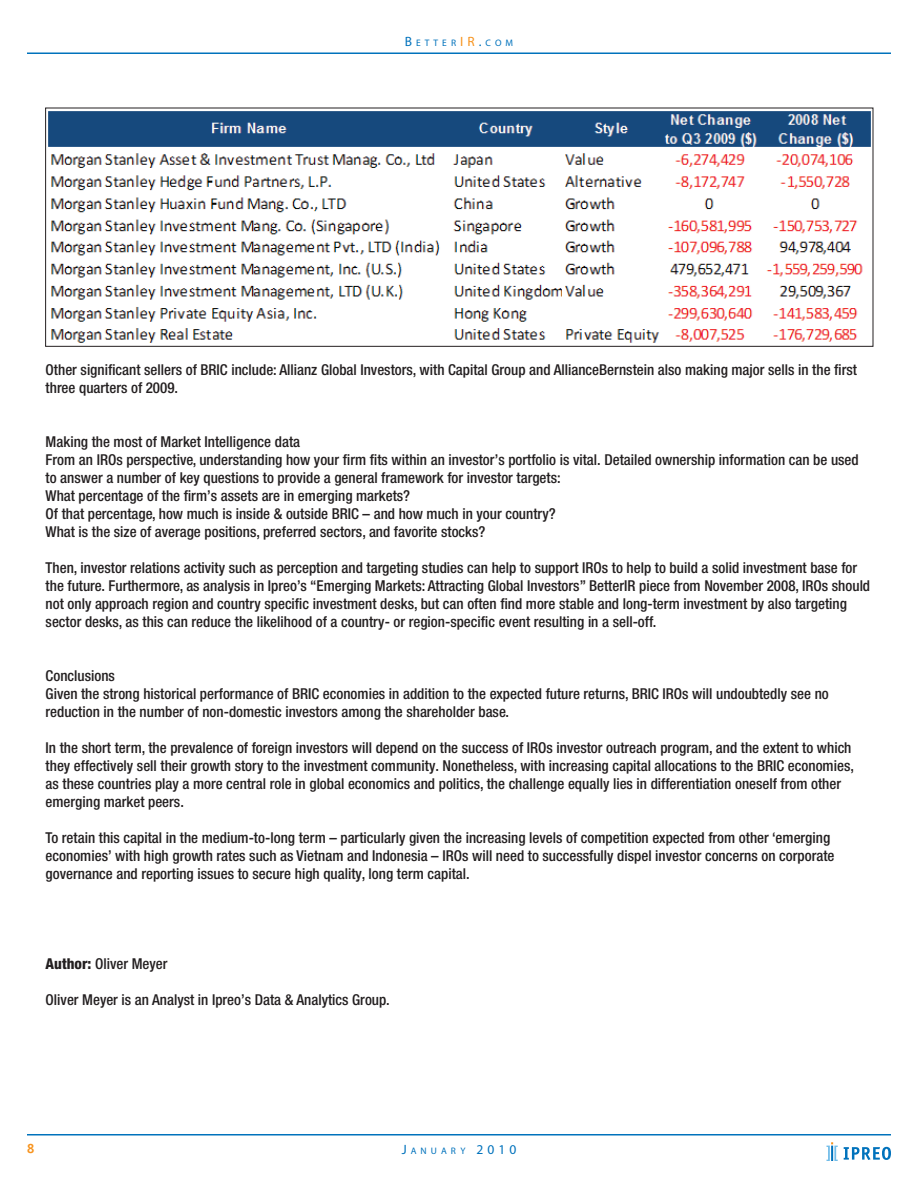
<style>
.page{position:relative;width:918px;height:1188px;background:#fff}
.page>*{position:absolute;margin:0;border:0;box-sizing:border-box;transform-origin:0 0}
.t1{font:500 condensed 15px/18px "Helvetica Neue LT Pro";color:#231f20}
.t2{font:700 13.5px "Officina Sans ITC Std";color:#f7931d}
.t3{font:9.45px "Myriad Pro";letter-spacing:.43em;color:#0072bc}
.s1{font-size:13.5px}
.s2{font-size:13.5px;color:#f7931d}
.s3{font-weight:800}
</style>
<div class="page">
<hr style="left:27px;top:1134px;width:864px;height:2px;background:#0072bc">
<hr style="left:27px;top:52px;width:864px;height:2px;background:#0072bc">
<svg style="left:844px;top:1147px;width:47px;height:13px"></svg>
<svg style="left:826px;top:1142px;width:12px;height:19px"></svg>
<img style="left:48px;top:111px;width:823px;height:232px">
<div style="left:45px;top:108px;width:828px;height:239px;border:1px solid #231f20"></div>
<p class="t3" style="left:405px;top:37px;width:110px"><span class="s1">B</span>ETTER<span class="s2">IR</span><span class="s1">.</span>COM</p>
<p class="t1" style="left:46px;top:361px;width:813px">Other significant sellers of BRIC include: Allianz Global Investors, with Capital Group and AllianceBernstein also making major sells in the first three quarters of 2009.</p>
<p class="t1" style="left:46px;top:433px;width:815px">Making the most of Market Intelligence data<br>From an IROs perspective, understanding how your firm fits within an investor’s portfolio is vital. Detailed ownership information can be used to answer a number of key questions to provide a general framework for investor targets:<br>What percentage of the firm’s assets are in emerging markets?<br>Of that percentage, how much is inside &amp; outside BRIC – and how much in your country?<br>What is the size of average positions, preferred sectors, and favorite stocks?</p>
<p class="t1" style="left:46px;top:559px;width:826px">Then, investor relations activity such as perception and targeting studies can help to support IROs to help to build a solid investment base for the future. Furthermore, as analysis in Ipreo’s “Emerging Markets: Attracting Global Investors” BetterIR piece from November 2008, IROs should not only approach region and country specific investment desks, but can often find more stable and long-term investment by also targeting sector desks, as this can reduce the likelihood of a country- or region-specific event resulting in a sell-off.</p>
<p class="t1" style="left:46px;top:667px;width:785px">Conclusions<br>Given the strong historical performance of BRIC economies in addition to the expected future returns, BRIC IROs will undoubtedly see no reduction in the number of non-domestic investors among the shareholder base.</p>
<p class="t1" style="left:46px;top:739px;width:810px">In the short term, the prevalence of foreign investors will depend on the success of IROs investor outreach program, and the extent to which they effectively sell their growth story to the investment community. Nonetheless, with increasing capital allocations to the BRIC economies, as these countries play a more central role in global economics and politics, the challenge equally lies in differentiation oneself from other emerging market peers.</p>
<p class="t1" style="left:46px;top:829px;width:790px">To retain this capital in the medium-to-long term – particularly given the increasing levels of competition expected from other ‘emerging economies’ with high growth rates such as Vietnam and Indonesia – IROs will need to successfully dispel investor concerns on corporate governance and reporting issues to secure high quality, long term capital.</p>
<p class="t1" style="left:46px;top:955px;width:123px"><span class="s3">Author:</span> Oliver Meyer</p>
<p class="t1" style="left:46px;top:991px;width:346px">Oliver Meyer is an Analyst in Ipreo’s Data &amp; Analytics Group.</p>
<p class="t2" style="left:27px;top:1141px;width:9px">8</p>
<p class="t3" style="left:402px;top:1145px;width:116px"><span class="s1">J</span>AN UARY <span class="s1">2010</span></p>
</div>
